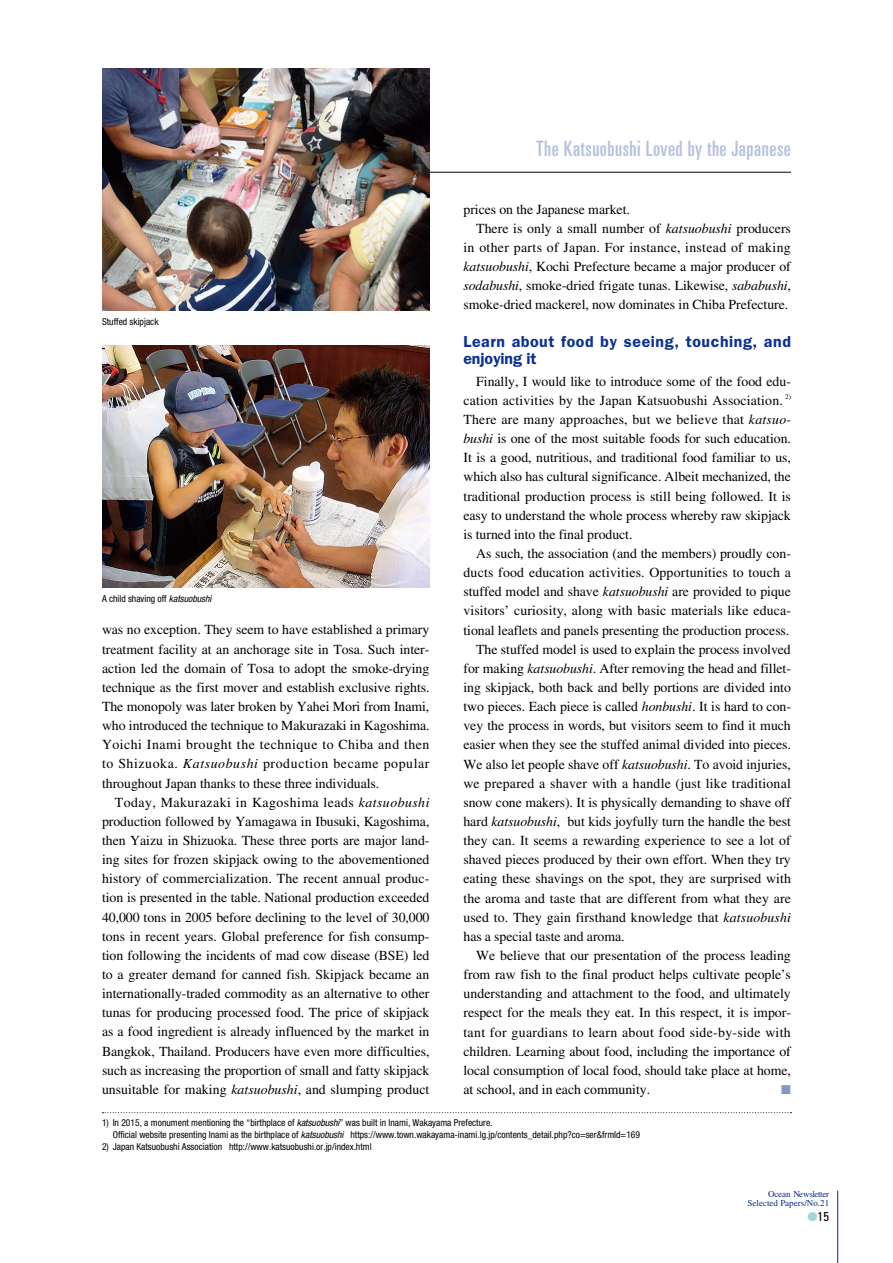
<style>
.page{position:relative;width:893px;height:1263px;background:#fff}
.page>*{position:absolute;margin:0;border:0;box-sizing:border-box;transform-origin:0 0}
.t1{font:ultra-condensed 21.3px "Univers LT Std";letter-spacing:.025em;color:#b5c1de}
.t2{font:600 15.9px/17px "ITC Franklin Gothic Std";letter-spacing:.035em;color:#0b3190}
.t3{font:13.8px/19.2px "Times LT Std";color:#000;text-align:justify}
.t4{font:13.8px "Times LT Std";letter-spacing:.025em;color:#000}
.t5{font:condensed 12.75px "Univers LT Std";color:#000}
.t6{font:12.75px "Zapf Dingbats Std";color:#8199c7}
.t7{font:condensed 9.6px/11.7px "Helvetica Neue LT Std";color:#000}
.t8{font:9px/9.6px "Times LT Std";letter-spacing:-.01em;color:#0a2d88;text-align:right}
.s1{font-style:italic}
.s2{color:#a2d7d4}
</style>
<div class="page">
<hr style="left:102px;top:172px;width:689px;height:1px;background:#000">
<hr style="left:837px;top:1191px;width:1px;height:72px;background:#13207b">
<img style="left:102px;top:68px;width:327px;height:242px">
<img style="left:102px;top:345px;width:327px;height:243px">
<svg style="left:102px;top:1112px;width:689px;height:1px"></svg>
<p class="t7" style="left:102px;top:315px;width:58px">Stuffed skipjack</p>
<p class="t7" style="left:102px;top:593px;width:111px">A child shaving off <span class="s1">katsuobushi</span></p>
<p class="t3" style="left:102px;top:620px;width:329px">was no exception. They seem to have established a primary treatment facility at an anchorage site in Tosa. Such inter&shy;action led the domain of Tosa to adopt the smoke-drying technique as the first mover and establish exclusive rights.<br>The monopoly was later broken by Yahei Mori from Inami, who introduced the technique to Makurazaki in Kagoshima.<br>Yoichi Inami brought the technique to Chiba and then to Shizuoka. <span class="s1">Katsuobushi</span> production became popular throughout Japan thanks to these three individuals.</p>
<p class="t3" style="left:102px;top:792px;width:329px;text-indent:13px">Today, Makurazaki in Kagoshima leads <span class="s1">katsuobushi </span>production followed by Yamagawa in Ibusuki, Kagoshima, then Yaizu in Shizuoka. These three ports are major land&shy;ing sites for frozen skipjack owing to the abovementioned history of commercialization. The recent annual produc&shy;tion is presented in the table. National production exceeded 40,000 tons in 2005 before declining to the level of 30,000 tons in recent years. Global preference for fish consump&shy;tion following the incidents of mad cow disease (BSE) led to a greater demand for canned fish. Skipjack became an internationally-traded commodity as an alternative to other tunas for producing processed food. The price of skipjack as a food ingredient is already influenced by the market in Bangkok, Thailand. Producers have even more difficulties, such as increasing the proportion of small and fatty skipjack unsuitable for making <span class="s1">katsuobushi</span>, and slumping product</p>
<h1 class="t1" style="left:536px;top:136px;width:256px">The Katsuobushi Loved by the Japanese</h1>
<p class="t3" style="left:463px;top:199px;width:168px">prices on the Japanese market.</p>
<p class="t3" style="left:476px;top:218px;width:316px">There is only a small number of <span class="s1">katsuobushi</span> producers</p>
<p class="t4" style="left:463px;top:239px;width:329px">in other parts of Japan. For instance, instead of making</p>
<p class="t3" style="left:463px;top:257px;width:329px"><span class="s1">katsuobushi</span>, Kochi Prefecture became a major producer of</p>
<p class="t3" style="left:463px;top:276px;width:329px"><span class="s1">sodabushi</span>, smoke-dried frigate tunas. Likewise, <span class="s1">sababushi</span>,</p>
<p class="t3" style="left:463px;top:295px;width:326px">smoke-dried mackerel, now dominates in Chiba Prefecture.</p>
<p class="t2" style="left:463px;top:333px;width:329px">Learn about food by seeing, touching, and enjoying it</p>
<p class="t3" style="left:463px;top:371px;width:329px;text-indent:13px">Finally, I would like to introduce some of the food edu&shy;cation activities by the Japan Katsuobushi Association. <sup>2)<br></sup>There are many approaches, but we believe that <span class="s1">katsuo&shy;bushi</span> is one of the most suitable foods for such education.<br>It is a good, nutritious, and traditional food familiar to us, which also has cultural significance. Albeit mechanized, the traditional production process is still being followed. It is easy to understand the whole process whereby raw skipjack is turned into the final product.</p>
<p class="t3" style="left:476px;top:544px;width:316px">As such, the association (and the members) proudly con-</p>
<p class="t3" style="left:463px;top:563px;width:329px">ducts food education activities. Opportunities to touch a</p>
<p class="t3" style="left:463px;top:582px;width:329px">stuffed model and shave <span class="s1">katsuobushi</span> are provided to pique</p>
<p class="t3" style="left:463px;top:601px;width:329px">visitors’ curiosity, along with basic materials like educa-</p>
<p class="t3" style="left:463px;top:620px;width:327px">tional leaflets and panels presenting the production process.</p>
<p class="t3" style="left:476px;top:639px;width:316px">The stuffed model is used to explain the process involved</p>
<p class="t3" style="left:463px;top:658px;width:329px">for making <span class="s1">katsuobushi</span>. After removing the head and fillet-</p>
<p class="t3" style="left:463px;top:678px;width:329px">ing skipjack, both back and belly portions are divided into</p>
<p class="t3" style="left:463px;top:697px;width:329px">two pieces. Each piece is called <span class="s1">honbushi</span>. It is hard to con-</p>
<p class="t3" style="left:463px;top:716px;width:329px">vey the process in words, but visitors seem to find it much</p>
<p class="t3" style="left:463px;top:735px;width:329px">easier when they see the stuffed animal divided into pieces.</p>
<p class="t3" style="left:463px;top:754px;width:329px">We also let people shave off <span class="s1">katsuobushi</span>. To avoid injuries,</p>
<p class="t3" style="left:463px;top:773px;width:329px">we prepared a shaver with a handle (just like traditional</p>
<p class="t3" style="left:463px;top:792px;width:329px">snow cone makers). It is physically demanding to shave off</p>
<p class="t3" style="left:463px;top:812px;width:329px">hard <span class="s1">katsuobushi</span>, but kids joyfully turn the handle the best</p>
<p class="t3" style="left:463px;top:831px;width:329px">they can. It seems a rewarding experience to see a lot of</p>
<p class="t3" style="left:463px;top:850px;width:329px">shaved pieces produced by their own effort. When they try</p>
<p class="t3" style="left:463px;top:869px;width:329px">eating these shavings on the spot, they are surprised with</p>
<p class="t3" style="left:463px;top:888px;width:329px">the aroma and taste that are different from what they are</p>
<p class="t3" style="left:463px;top:907px;width:329px">used to. They gain firsthand knowledge that <span class="s1">katsuobushi</span></p>
<p class="t3" style="left:463px;top:926px;width:163px">has a special taste and aroma.</p>
<p class="t3" style="left:476px;top:946px;width:316px">We believe that our presentation of the process leading</p>
<p class="t3" style="left:463px;top:965px;width:329px">from raw fish to the final product helps cultivate people’s</p>
<p class="t3" style="left:463px;top:984px;width:329px">understanding and attachment to the food, and ultimately</p>
<p class="t3" style="left:463px;top:1003px;width:329px">respect for the meals they eat. In this respect, it is impor-</p>
<p class="t4" style="left:463px;top:1024px;width:329px">tant for guardians to learn about food side-by-side with</p>
<p class="t3" style="left:463px;top:1041px;width:329px">children. Learning about food, including the importance of</p>
<p class="t3" style="left:463px;top:1060px;width:329px">local consumption of local food, should take place at home,</p>
<p class="t3" style="left:463px;top:1079px;width:188px">at school, and in each community.</p>
<p class="t6" style="left:781px;top:1083px;width:11px">■</p>
<p class="t7" style="left:113px;top:1117px;width:529px;text-indent:-11px">1) In 2015, a monument mentioning the “birthplace of <span class="s1">katsuobushi</span>” was built in Inami, Wakayama Prefecture.<br>Official website presenting Inami as the birthplace of <span class="s1">katsuobushi</span> https://www.town.wakayama-inami.lg.jp/contents_detail.php?co=ser&amp;frmId=169</p>
<p class="t7" style="left:102px;top:1140px;width:271px">2) Japan Katsuobushi Association http://www.katsuobushi.or.jp/index.html</p>
<p class="t8" style="left:747px;top:1189px;width:83px">Ocean Newsletter<br>Selected Papers/No.21</p>
<p class="t5" style="left:807px;top:1208px;width:23px"><span class="s2">●</span>15</p>
</div>
